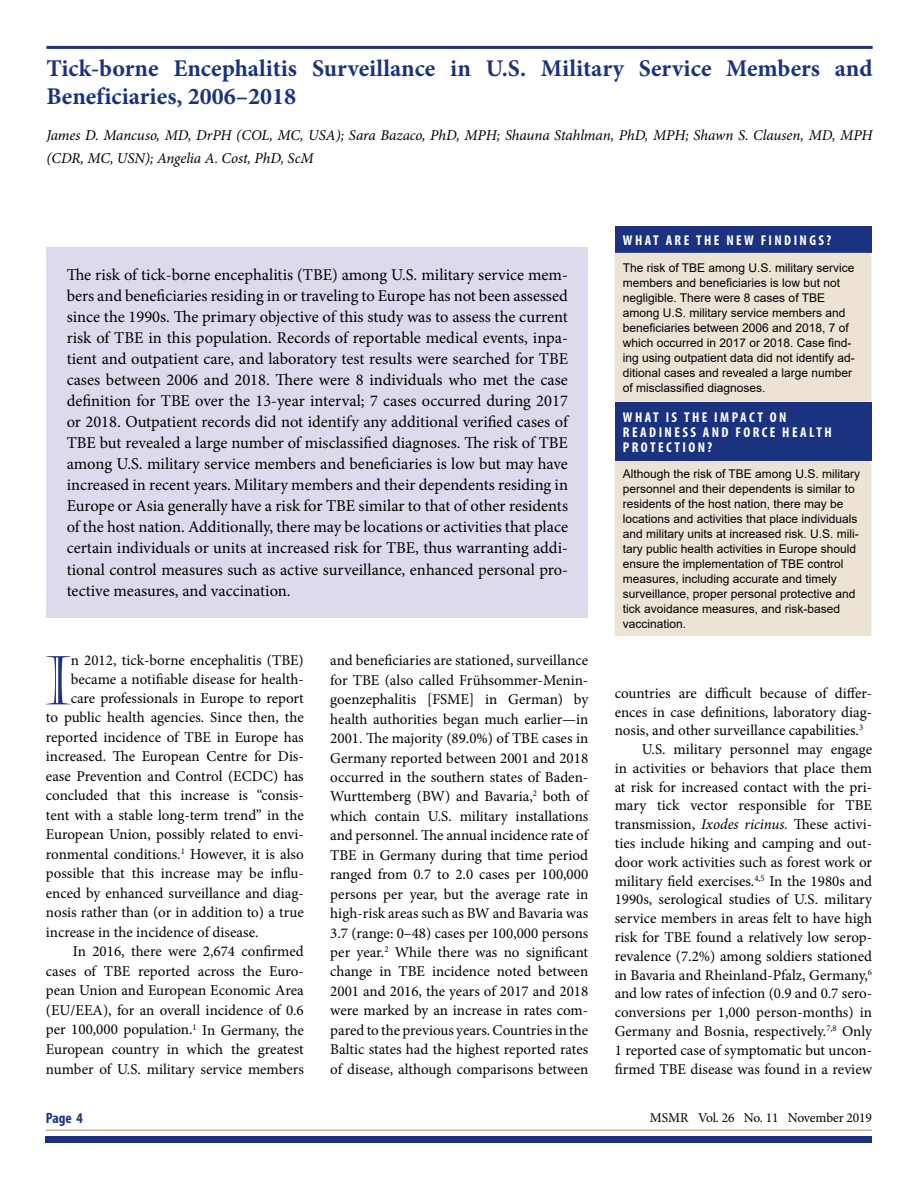
<style>
.page{position:relative;width:918px;height:1188px;background:#fff}
.page>*{position:absolute;margin:0;border:0;box-sizing:border-box;transform-origin:0 0}
.Body_DropCap{font:67.5px "Castellar";color:#1b3281}
.Heads{font:700 24px/28.5px "Minion Pro";color:#1b3281}
.Abstract{font:16.5px/21px "Minion Pro";color:#000;text-align:justify}
.Body{font:15px/19.5px "Minion Pro";color:#000;text-align:justify}
.Body_DropCap-2{font:15px "Minion Pro";color:#000}
.Heads_AuthorByline{font:italic 15px/22.5px "Minion Pro";letter-spacing:-.005em;color:#000}
.t1{font:700 condensed 15px "Myriad Pro";color:#1b3281}
.Heads_Rules__copy_pa{font:700 condensed 14.25px/15px "Myriad Pro";letter-spacing:.17em;color:#fff}
.t2{font:13.5px "Minion Pro";letter-spacing:-.01em;color:#010202}
.Table_Text{font:12px/15px "Arial";color:#000}
.s1{font-style:italic}
.s2{color:#000}
</style>
<div class="page">
<div style="left:46px;top:1136px;width:826px;height:6px;background:#1b3281"></div>
<hr style="left:46px;top:1129px;width:826px;height:2px;background:#cfb691">
<div style="left:46px;top:248px;width:542px;height:370px;background:#dbdbeb"></div>
<hr style="left:46px;top:46px;width:827px;height:3px;background:#1b3281">
<div style="left:615px;top:226px;width:256px;height:27px;background:#1b3281"></div>
<div style="left:615px;top:253px;width:256px;height:383px;background:#ece3d5"></div>
<div style="left:615px;top:402px;width:256px;height:59px;background:#1b3281"></div>
<h1 class="Heads" style="left:46px;top:54px;width:828px">Tick-borne Encephalitis Surveillance in U.S. Military Service Members and<br>Beneficiaries, 2006–2018</h1>
<p class="Heads_AuthorByline" style="left:46px;top:124px;width:828px">James D. Mancuso, MD, DrPH (COL, MC, USA); Sara Bazaco, PhD, MPH; Shauna Stahlman, PhD, MPH; Shawn S. Clausen, MD, MPH (CDR, MC, USN); Angelia A. Cost, PhD, ScM</p>
<p class="Abstract" style="left:67px;top:265px;width:503px">The risk of tick-borne encephalitis (TBE) among U.S. military service mem&shy;bers and beneficiaries residing in or traveling to Europe has not been assessed since the 1990s. The primary objective of this study was to assess the current risk of TBE in this population. Records of reportable medical events, inpa&shy;tient and outpatient care, and laboratory test results were searched for TBE cases between 2006 and 2018. There were 8 individuals who met the case definition for TBE over the 13-year interval; 7 cases occurred during 2017 or 2018. Outpatient records did not identify any additional verified cases of TBE but revealed a large number of misclassified diagnoses. The risk of TBE among U.S. military service members and beneficiaries is low but may have increased in recent years. Military members and their dependents residing in Europe or Asia generally have a risk for TBE similar to that of other residents of the host nation. Additionally, there may be locations or activities that place certain individuals or units at increased risk for TBE, thus warranting addi&shy;tional control measures such as active surveillance, enhanced personal pro&shy;tective measures, and vaccination.</p>
<p class="Body_DropCap" style="left:45px;top:642px;width:27px">I</p>
<p class="Body_DropCap-2" style="left:71px;top:651px;width:235px">n 2012, tick-borne encephalitis (TBE)</p>
<p class="Body_DropCap-2" style="left:71px;top:669px;width:235px">became a notifiable disease for health-</p>
<p class="Body_DropCap-2" style="left:71px;top:688px;width:235px">care professionals in Europe to report</p>
<p class="Body_DropCap-2" style="left:46px;top:708px;width:259px">to public health agencies. Since then, the</p>
<p class="Body_DropCap-2" style="left:46px;top:727px;width:259px">reported incidence of TBE in Europe has</p>
<p class="Body_DropCap-2" style="left:46px;top:747px;width:259px">increased. The European Centre for Dis-</p>
<p class="Body_DropCap-2" style="left:46px;top:766px;width:259px">ease Prevention and Control (ECDC) has</p>
<p class="Body_DropCap-2" style="left:46px;top:786px;width:259px">concluded that this increase is “consis-</p>
<p class="Body_DropCap-2" style="left:46px;top:805px;width:259px">tent with a stable long-term trend” in the</p>
<p class="Body_DropCap-2" style="left:46px;top:825px;width:259px">European Union, possibly related to envi-</p>
<p class="Body_DropCap-2" style="left:46px;top:844px;width:259px">ronmental conditions.<sup>1</sup> However, it is also</p>
<p class="Body_DropCap-2" style="left:46px;top:864px;width:259px">possible that this increase may be influ-</p>
<p class="Body_DropCap-2" style="left:46px;top:883px;width:259px">enced by enhanced surveillance and diag-</p>
<p class="Body_DropCap-2" style="left:46px;top:903px;width:259px">nosis rather than (or in addition to) a true</p>
<p class="Body_DropCap-2" style="left:46px;top:922px;width:214px">increase in the incidence of disease.</p>
<p class="Body" style="left:46px;top:942px;width:259px;text-indent:27px">In 2016, there were 2,674 confirmed cases of TBE reported across the Euro&shy;pean Union and European Economic Area (EU/EEA), for an overall incidence of 0.6 per 100,000 population.<sup>1</sup> In Germany, the European country in which the greatest number of U.S. military service members</p>
<p class="Body" style="left:330px;top:651px;width:259px">and beneficiaries are stationed, surveillance for TBE (also called Frühsommer-Menin&shy;goenzephalitis [FSME] in German) by health authorities began much earlier—in 2001. The majority (89.0%) of TBE cases in Germany reported between 2001 and 2018 occurred in the southern states of Baden-Wurttemberg (BW) and Bavaria,<sup>2</sup> both of which contain U.S. military installations and personnel. The annual incidence rate of TBE in Germany during that time period ranged from 0.7 to 2.0 cases per 100,000 persons per year, but the average rate in high-risk areas such as BW and Bavaria was 3.7 (range: 0–48) cases per 100,000 persons per year.<sup>2</sup> While there was no significant change in TBE incidence noted between 2001 and 2016, the years of 2017 and 2018 were marked by an increase in rates com&shy;pared to the previous years. Countries in the Baltic states had the highest reported rates of disease, although comparisons between</p>
<h2 class="Heads_Rules__copy_pa" style="left:623px;top:232px;width:210px">WHAT ARE THE NEW FINDINGS?</h2>
<p class="Table_Text" style="left:623px;top:260px;width:234px">The risk of TBE among U.S. military service members and beneficiaries is low but not negligible. There were 8 cases of TBE among U.S. military service members and beneficiaries between 2006 and 2018, 7 of which occurred in 2017 or 2018. Case find&shy;ing using outpatient data did not identify ad&shy;ditional cases and revealed a large number of misclassified diagnoses.</p>
<h2 class="Heads_Rules__copy_pa" style="left:623px;top:409px;width:210px">WHAT IS THE IMPACT ON<br>READINESS AND FORCE HEALTH<br>PROTECTION?</h2>
<p class="Table_Text" style="left:623px;top:466px;width:239px">Although the risk of TBE among U.S. military personnel and their dependents is similar to residents of the host nation, there may be locations and activities that place individuals and military units at increased risk. U.S. mili&shy;tary public health activities in Europe should ensure the implementation of TBE control measures, including accurate and timely surveillance, proper personal protective and tick avoidance measures, and risk-based vaccination.</p>
<p class="Body" style="left:615px;top:684px;width:259px;line-height:18.8px">countries are difficult because of differ&shy;ences in case definitions, laboratory diag&shy;nosis, and other surveillance capabilities.<sup>3</sup></p>
<p class="Body" style="left:615px;top:740px;width:259px;line-height:18.8px;text-indent:27px">U.S. military personnel may engage in activities or behaviors that place them at risk for increased contact with the pri&shy;mary tick vector responsible for TBE transmission, <span class="s1">Ixodes ricinus.</span> These activi&shy;ties include hiking and camping and out&shy;door work activities such as forest work or military field exercises.<sup>4,5</sup> In the 1980s and 1990s, serological studies of U.S. military service members in areas felt to have high risk for TBE found a relatively low serop&shy;revalence (7.2%) among soldiers stationed in Bavaria and Rheinland-Pfalz, Germany,<sup>6 </sup>and low rates of infection (0.9 and 0.7 sero&shy;conversions per 1,000 person-months) in Germany and Bosnia, respectively.<sup>7,8</sup> Only 1 reported case of symptomatic but uncon&shy;firmed TBE disease was found in a review</p>
<p class="t1" style="left:46px;top:1109px;width:39px">Page 4</p>
<p class="t2" style="left:650px;top:1109px;width:224px"><span class="s2">MSMR</span> Vol. 26 No. 11 November 2019</p>
</div>
